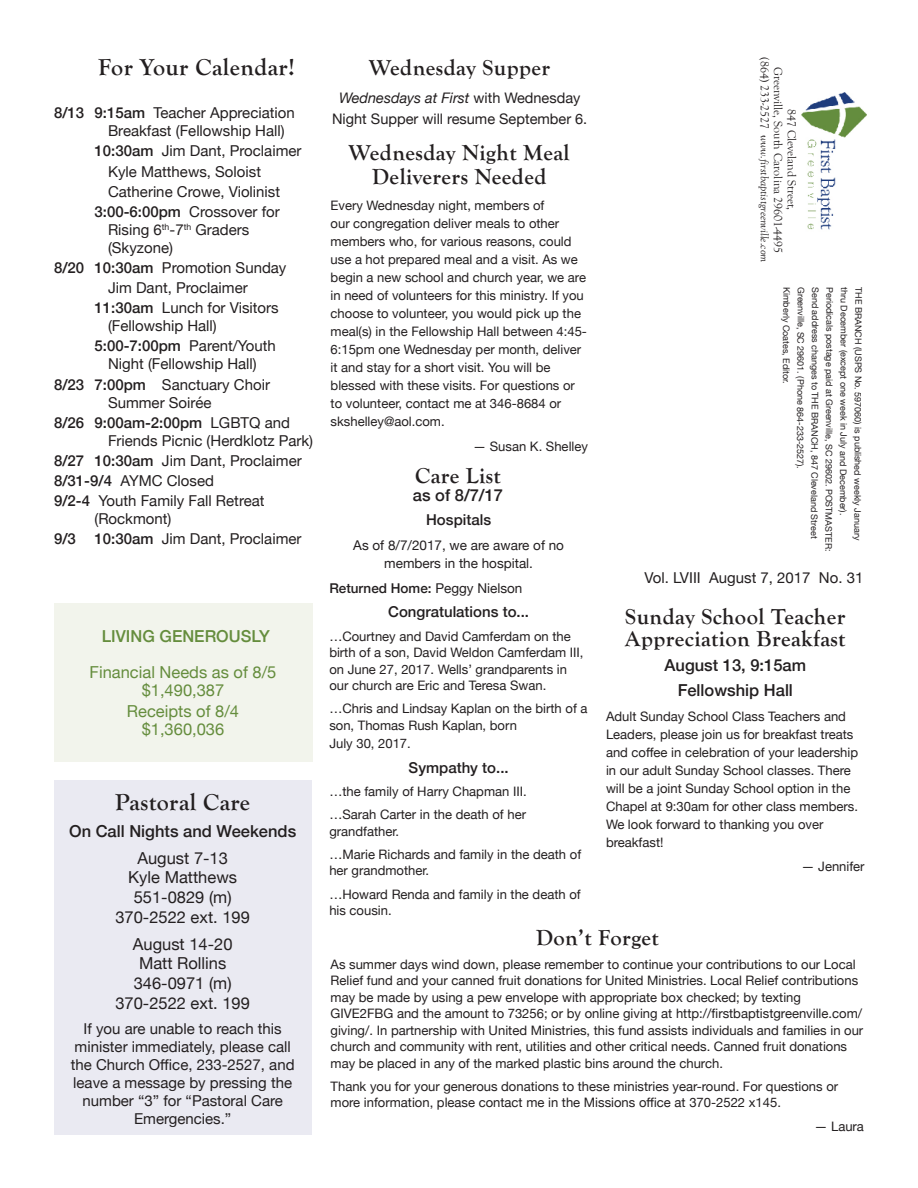
<style>
.page{position:relative;width:918px;height:1188px;background:#fff}
.page>*{position:absolute;margin:0;border:0;box-sizing:border-box;transform-origin:0 0}
.back_page_heading{font:700 24px "Goudy Old Style T";letter-spacing:.02em;color:#231f20}
.back_page_heading-2{font:700 22.5px/24px "Goudy Old Style T";letter-spacing:.02em;color:#231f20;text-align:center}
.On_Call_Details_last{font:16.5px/19.8px "Helvetica Neue";color:#231f20;text-align:center}
.acts_of_kindness__et{font:16.5px "Helvetica Neue";color:#658d3d}
.back_page_subheading{font:500 16.5px "Helvetica Neue";color:#231f20}
.living_generously_he{font:500 16.5px "Helvetica Neue";color:#658d3d}
.back_page_heading-3{font:500 16.5px "Helvetica Neue";color:#231f20}
.calendar_item_new_la{font:15px/18px "Helvetica Neue";color:#231f20}
.Pastoral_Care_Note{font:15px/18px "Helvetica Neue";color:#231f20;text-align:center}
.hospitals{font:500 15px "Helvetica Neue";color:#231f20}
.t1{font:14.55px/21px "Helvetica Neue";color:#231f20;text-align:center}
.sympathy{font:13.5px/18px "Helvetica Neue";color:#231f20;text-align:center}
.hospitals-2{font:500 13.5px "Helvetica Neue";color:#231f20}
.sympathy-2{font:13.05px/18px "Helvetica Neue";color:#231f20}
.hospitals-3{font:13.05px/16.5px "Helvetica Neue";color:#231f20}
.t2{font:12px/13.5px "Goudy Old Style T";color:#231f20;text-align:center}
.t3{font:italic 12px "Goudy Old Style T";color:#231f20}
.t4{font:9px "Helvetica Neue";letter-spacing:-.005em;color:#231f20}
.s1{font-weight:500}
.s2{font-style:italic}
.s3{font-weight:400}
.s4{font-style:normal}
</style>
<div class="page">
<img style="left:801px;top:92px;width:66px;height:138px">
<div style="left:54px;top:780px;width:257px;height:355px;background:#eaeaf2"></div>
<div style="left:55px;top:603px;width:258px;height:159px;background:#f2f4ec"></div>
<p class="back_page_heading" style="left:98px;top:54px;width:198px">For Your Calendar!</p>
<p class="calendar_item_new_la" style="left:108px;top:105px;width:188px;text-indent:-54px"><span class="s1">8/13 9:15am</span> Teacher Appreciation<br>Breakfast (Fellowship Hall)</p>
<p class="calendar_item_new_la" style="left:94px;top:143px;width:209px"><span class="s1">10:30am</span> Jim Dant, Proclaimer</p>
<p class="calendar_item_new_la" style="left:108px;top:163px;width:155px">Kyle Matthews, Soloist</p>
<p class="calendar_item_new_la" style="left:108px;top:183px;width:174px">Catherine Crowe, Violinist</p>
<p class="calendar_item_new_la" style="left:108px;top:203px;width:173px;text-indent:-14px"><span class="s1">3:00-6:00pm</span> Crossover for<br>Rising 6<sup>th</sup>-7<sup>th</sup> Graders (Skyzone)</p>
<p class="calendar_item_new_la" style="left:54px;top:260px;width:234px"><span class="s1">8/20 10:30am</span> Promotion Sunday</p>
<p class="calendar_item_new_la" style="left:108px;top:280px;width:141px">Jim Dant, Proclaimer</p>
<p class="calendar_item_new_la" style="left:108px;top:300px;width:172px;text-indent:-14px"><span class="s1">11:30am</span> Lunch for Visitors (Fellowship Hall)</p>
<p class="calendar_item_new_la" style="left:94px;top:338px;width:183px;text-align:center"><span class="s1">5:00-7:00pm</span> Parent/Youth<br>Night (Fellowship Hall)</p>
<p class="calendar_item_new_la" style="left:54px;top:376px;width:218px;text-align:center"><span class="s1">8/23 7:00pm</span> Sanctuary Choir<br>Summer Soirée</p>
<p class="calendar_item_new_la" style="left:108px;top:414px;width:207px;text-indent:-54px"><span class="s1">8/26 9:00am-2:00pm</span> LGBTQ and<br>Friends Picnic (Herdklotz Park)</p>
<p class="calendar_item_new_la" style="left:54px;top:453px;width:249px"><span class="s1">8/27 10:30am</span> Jim Dant, Proclaimer</p>
<p class="calendar_item_new_la" style="left:54px;top:473px;width:162px"><span class="s1">8/31-9/4</span> AYMC Closed</p>
<p class="calendar_item_new_la" style="left:94px;top:493px;width:172px;text-indent:-40px"><span class="s1">9/2-4</span> Youth Family Fall Retreat (Rockmont)</p>
<p class="calendar_item_new_la" style="left:54px;top:531px;width:249px"><span class="s1">9/3 10:30am</span> Jim Dant, Proclaimer</p>
<p class="living_generously_he" style="left:102px;top:623px;width:170px">LIVING GENEROUSLY</p>
<p class="acts_of_kindness__et" style="left:90px;top:660px;width:188px">Financial Needs as of 8/5</p>
<p class="acts_of_kindness__et" style="left:142px;top:678px;width:84px">$1,490,387</p>
<p class="acts_of_kindness__et" style="left:127px;top:699px;width:114px">Receipts of 8/4</p>
<p class="acts_of_kindness__et" style="left:142px;top:717px;width:84px">$1,360,036</p>
<p class="back_page_heading" style="left:115px;top:789px;width:137px">Pastoral Care</p>
<p class="back_page_subheading" style="left:69px;top:818px;width:229px">On Call Nights and Weekends</p>
<p class="On_Call_Details_last" style="left:115px;top:849px;width:136px">August 7-13<br>Kyle Matthews<br>551-0829 (m)<br>370-2522 ext. 199</p>
<p class="On_Call_Details_last" style="left:115px;top:935px;width:136px">August 14-20<br>Matt Rollins<br>346-0971 (m)<br>370-2522 ext. 199</p>
<p class="Pastoral_Care_Note" style="left:71px;top:1020px;width:225px">If you are unable to reach this minister immediately, please call the Church Office, 233-2527, and leave a message by pressing the number “3” for “Pastoral Care<br>Emergencies.”</p>
<p class="back_page_heading-2" style="left:369px;top:56px;width:182px">Wednesday Supper</p>
<p class="t1" style="left:332px;top:88px;width:257px"><span class="s2">Wednesdays at First</span> with Wednesday<br>Night Supper will resume September 6.</p>
<p class="back_page_heading-2" style="left:349px;top:140px;width:222px">Wednesday Night Meal<br>Deliverers Needed</p>
<p class="sympathy-2" style="left:331px;top:197px;width:258px">Every Wednesday night, members of<br>our congregation deliver meals to other members who, for various reasons, could use a hot prepared meal and a visit. As we begin a new school and church year, we are in need of volunteers for this ministry. If you choose to volunteer, you would pick up the meal(s) in the Fellowship Hall between 4:45- 6:15pm one Wednesday per month, deliver it and stay for a short visit. You will be blessed with these visits. For questions or to volunteer, contact me at 346-8684 or skshelley@aol.com.</p>
<p class="sympathy-2" style="left:473px;top:438px;width:116px">— Susan K. Shelley</p>
<p class="back_page_heading-2" style="left:415px;top:464px;width:87px">Care List</p>
<p class="back_page_heading-3" style="left:413px;top:482px;width:92px">as of 8/7/17</p>
<p class="hospitals" style="left:426px;top:508px;width:67px">Hospitals</p>
<p class="sympathy" style="left:353px;top:537px;width:212px">As of 8/7/2017, we are aware of no members in the hospital.</p>
<p class="hospitals-2" style="left:329px;top:577px;width:195px">Returned Home: <span class="s3">Peggy Nielson</span></p>
<p class="hospitals" style="left:388px;top:600px;width:142px">Congratulations to...</p>
<p class="sympathy-2" style="left:329px;top:629px;width:256px;line-height:16.5px">…Courtney and David Camferdam on the birth of a son, David Weldon Camferdam III, on June 27, 2017. Wells’ grandparents in our church are Eric and Teresa Swan.</p>
<p class="sympathy-2" style="left:329px;top:701px;width:260px;line-height:16.5px">…Chris and Lindsay Kaplan on the birth of a son, Thomas Rush Kaplan, born</p>
<p class="sympathy-2" style="left:329px;top:735px;width:83px">July 30, 2017.</p>
<p class="hospitals" style="left:409px;top:755px;width:102px">Sympathy to...</p>
<p class="hospitals-3" style="left:329px;top:784px;width:199px">…the family of Harry Chapman III.</p>
<p class="hospitals-3" style="left:329px;top:807px;width:198px">…Sarah Carter in the death of her grandfather.</p>
<p class="hospitals-3" style="left:329px;top:847px;width:253px">…Marie Richards and family in the death of her grandmother.</p>
<p class="hospitals-3" style="left:329px;top:887px;width:253px">…Howard Renda and family in the death of his cousin.</p>
<p class="t3" style="left:771px;top:57px;width:207px;rotate:90deg"><span class="s4">(864) 233-2527</span> www.firstbaptistgreenville.com</p>
<p class="t2" style="left:798px;top:67px;width:188px;rotate:90deg">847 Cleveland Street,<br>Greenville, South Carolina 29601-4495</p>
<p class="t4" style="left:793px;top:287px;width:99px;rotate:90deg">Kimberly Coates, Editor.</p>
<p class="t4" style="left:807px;top:287px;width:184px;rotate:90deg">Greenville, SC 29601. (Phone 864-233-2527).</p>
<p class="t4" style="left:821px;top:287px;width:253px;rotate:90deg">Send address changes to THE BRANCH, 847 Cleveland Street</p>
<p class="t4" style="left:836px;top:287px;width:266px;rotate:90deg">Periodicals postage paid at Greenville, SC 29602. POSTMASTER:</p>
<p class="t4" style="left:850px;top:287px;width:230px;rotate:90deg">thru December (except one week in July and December).</p>
<p class="t4" style="left:865px;top:287px;width:255px;rotate:90deg">THE BRANCH (USPS No. 597060) is published weekly January</p>
<p class="Pastoral_Care_Note" style="left:644px;top:570px;width:220px">Vol. LVIII August 7, 2017 No. 31</p>
<p class="back_page_heading-2" style="left:625px;top:606px;width:222px;line-height:22.5px;text-align:left">Sunday School Teacher<br>Appreciation Breakfast</p>
<p class="back_page_subheading" style="left:665px;top:652px;width:143px">August 13, 9:15am</p>
<p class="back_page_subheading" style="left:678px;top:677px;width:117px">Fellowship Hall</p>
<p class="sympathy-2" style="left:606px;top:708px;width:254px">Adult Sunday School Class Teachers and Leaders, please join us for breakfast treats and coffee in celebration of your leadership in our adult Sunday School classes. There will be a joint Sunday School option in the Chapel at 9:30am for other class members.<br>We look forward to thanking you over breakfast!</p>
<p class="sympathy-2" style="left:802px;top:858px;width:65px">— Jennifer</p>
<p class="back_page_heading-2" style="left:536px;top:926px;width:124px">Don’t Forget</p>
<p class="sympathy-2" style="left:331px;top:956px;width:534px;line-height:16.5px">As summer days wind down, please remember to continue your contributions to our Local Relief fund and your canned fruit donations for United Ministries. Local Relief contributions may be made by using a pew envelope with appropriate box checked; by texting GIVE2FBG and the amount to 73256; or by online giving at http://firstbaptistgreenville.com/ giving/. In partnership with United Ministries, this fund assists individuals and families in our church and community with rent, utilities and other critical needs. Canned fruit donations may be placed in any of the marked plastic bins around the church.</p>
<p class="sympathy-2" style="left:331px;top:1079px;width:509px;line-height:16.5px">Thank you for your generous donations to these ministries year-round. For questions or more information, please contact me in the Missions office at 370-2522 x145.</p>
<p class="sympathy-2" style="left:814px;top:1118px;width:51px">— Laura</p>
</div>
